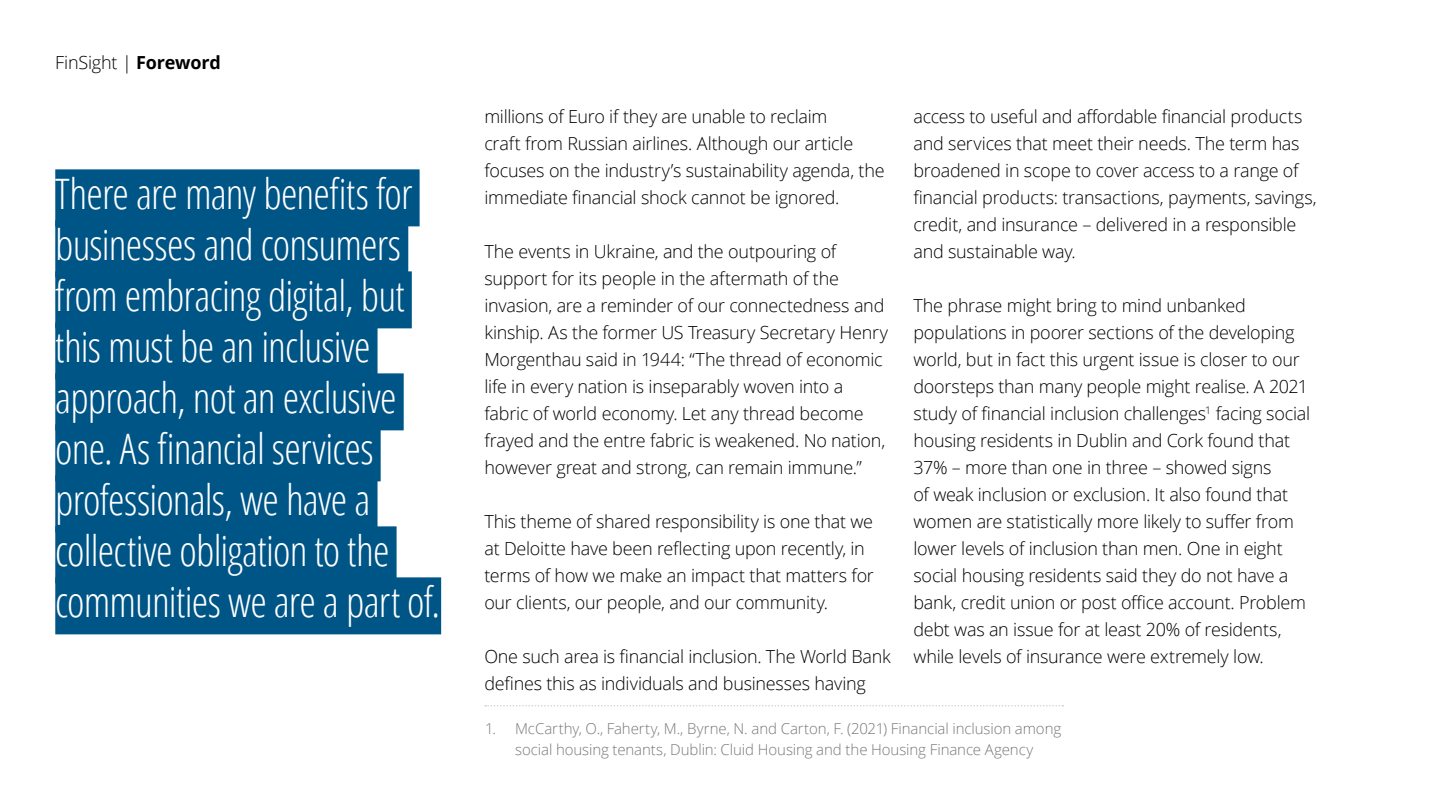
<style>
.page{position:relative;width:1440px;height:810px;background:#fff}
.page>*{position:absolute;margin:0;border:0;box-sizing:border-box;transform-origin:0 0}
.t1{font:300 42px/51px "Open Sans Condensed";letter-spacing:-.02em;color:#fff}
.t2{font:300 18px/27px "Open Sans";letter-spacing:-.015em;color:#000}
.t3{font:300 15px/21px "Open Sans";letter-spacing:-.005em;color:#75787b;text-align:center}
.s1{font-weight:700}
</style>
<div class="page">
<div style="left:55px;top:169px;width:365px;height:57px;background:#005587"></div>
<div style="left:55px;top:220px;width:353px;height:57px;background:#005587"></div>
<div style="left:55px;top:271px;width:357px;height:57px;background:#005587"></div>
<div style="left:55px;top:322px;width:323px;height:57px;background:#005587"></div>
<div style="left:55px;top:373px;width:349px;height:57px;background:#005587"></div>
<div style="left:55px;top:424px;width:326px;height:57px;background:#005587"></div>
<div style="left:55px;top:475px;width:323px;height:57px;background:#005587"></div>
<div style="left:55px;top:526px;width:342px;height:57px;background:#005587"></div>
<div style="left:55px;top:577px;width:386px;height:57px;background:#005587"></div>
<svg style="left:485px;top:705px;width:578px;height:1px"></svg>
<p class="t2" style="left:55px;top:49px;width:167px">FinSight | <span class="s1">Foreword</span></p>
<p class="t1" style="left:55px;top:167px;width:386px">There are many benefits for businesses and consumers from embracing digital, but this must be an inclusive approach, not an exclusive one. As financial services professionals, we have a collective obligation to the communities we are a part of.</p>
<p class="t2" style="left:484px;top:103px;width:402px">millions of Euro if they are unable to reclaim<br>craft from Russian airlines. Although our article focuses on the industry’s sustainability agenda, the immediate financial shock cannot be ignored.</p>
<p class="t2" style="left:484px;top:238px;width:405px">The events in Ukraine, and the outpouring of support for its people in the aftermath of the invasion, are a reminder of our connectedness and kinship. As the former US Treasury Secretary Henry Morgenthau said in 1944: “The thread of economic life in every nation is inseparably woven into a fabric of world economy. Let any thread become frayed and the entre fabric is weakened. No nation, however great and strong, can remain immune.”</p>
<p class="t2" style="left:484px;top:508px;width:391px">This theme of shared responsibility is one that we at Deloitte have been reflecting upon recently, in terms of how we make an impact that matters for our clients, our people, and our community.</p>
<p class="t2" style="left:484px;top:643px;width:408px">One such area is financial inclusion. The World Bank defines this as individuals and businesses having</p>
<p class="t2" style="left:913px;top:103px;width:405px">access to useful and affordable financial products and services that meet their needs. The term has broadened in scope to cover access to a range of financial products: transactions, payments, savings, credit, and insurance – delivered in a responsible and sustainable way.</p>
<p class="t2" style="left:913px;top:292px;width:398px">The phrase might bring to mind unbanked populations in poorer sections of the developing world, but in fact this urgent issue is closer to our doorsteps than many people might realise. A 2021 study of financial inclusion challenges<sup>1</sup> facing social housing residents in Dublin and Cork found that 37% – more than one in three – showed signs<br>of weak inclusion or exclusion. It also found that women are statistically more likely to suffer from lower levels of inclusion than men. One in eight social housing residents said they do not have a bank, credit union or post office account. Problem debt was an issue for at least 20% of residents, while levels of insurance were extremely low.</p>
<p class="t3" style="left:485px;top:717px;width:578px">1. McCarthy, O., Faherty, M., Byrne, N. and Carton, F. (2021) Financial inclusion among social housing tenants, Dublin: Cluid Housing and the Housing Finance Agency</p>
</div>
